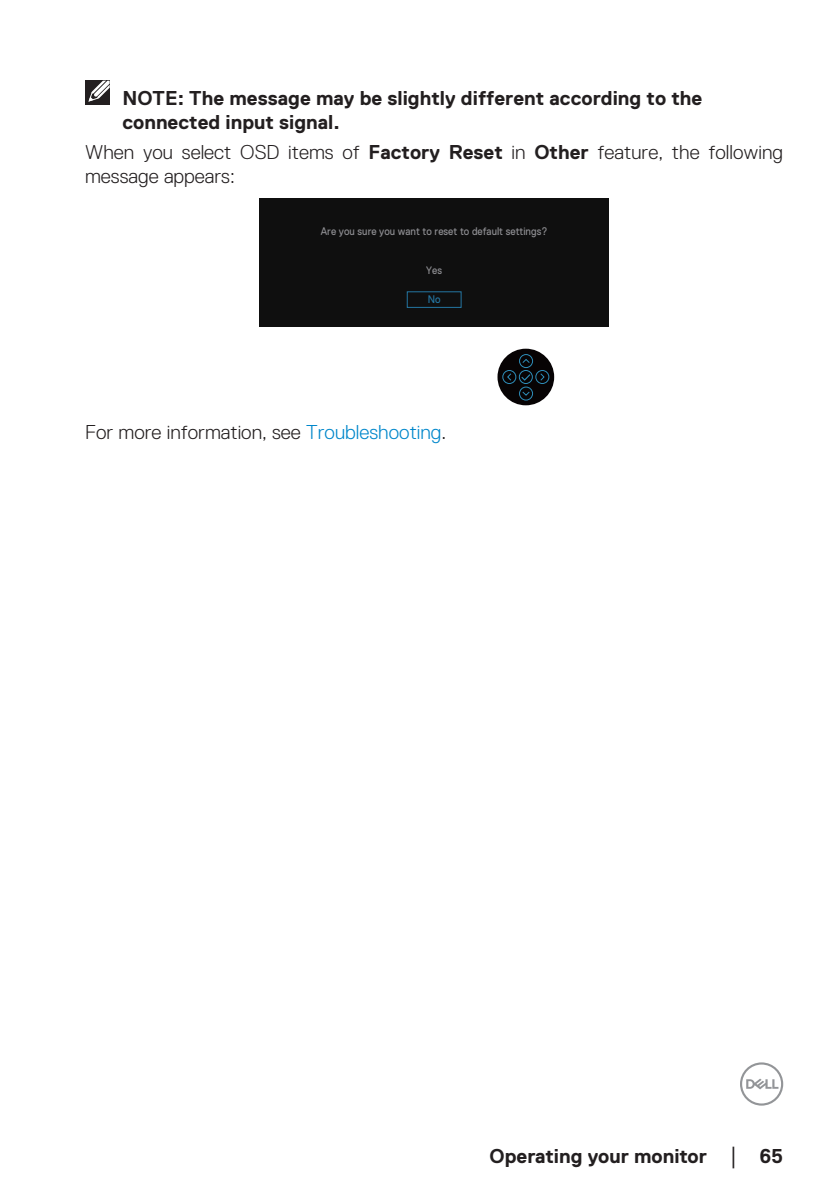
<style>
.page{position:relative;width:840px;height:1191px;background:#fff}
.page>*{position:absolute;margin:0;border:0;box-sizing:border-box;transform-origin:0 0}
.text{font:300 20px/24px "Dell Replica";color:#231f20}
.Copyright{font:700 20px/24px "Dell Replica";color:#231f20}
.t1{font:11px "Dell Replica";color:#8c8c90;scale:.92 1}
.t2{font:11px "Dell Replica";color:#2476a2;scale:.92 1}
.s1{font-weight:700}
.s2{color:#0087cb}
.s3{font-family:"Times New Roman";font-weight:400;font-size:18px}
</style>
<div class="page">
<svg style="left:740px;top:1062px;width:42px;height:43px"></svg>
<div style="left:85px;top:81px;width:24px;height:24px;background:#231f20"></div>
<svg style="left:88px;top:81px;width:22px;height:22px"></svg>
<div style="left:259px;top:198px;width:349px;height:128px;background:#0f0f0f"></div>
<div style="left:497px;top:349px;width:57px;height:56px;background:#070304;border-radius:50%"></div>
<svg style="left:501px;top:354px;width:48px;height:47px"></svg>
<div style="left:406px;top:291px;width:55px;height:17px;border:1px solid #2476a2"></div>
<p class="Copyright" style="left:122px;top:86px;width:581px">NOTE: The message may be slightly different according to the connected input signal.</p>
<p class="text" style="left:85px;top:140px;width:699px">When you select OSD items of <span class="s1">Factory Reset</span> in <span class="s1">Other</span> feature, the following message appears:</p>
<p class="t1" style="left:321px;top:225px;width:247px">Are you sure you want to reset to default settings?</p>
<p class="t1" style="left:426px;top:264px;width:19px">Yes</p>
<p class="t2" style="left:427px;top:293px;width:15px">No</p>
<p class="text" style="left:85px;top:420px;width:362px">For more information, see <span class="s2">Troubleshooting</span>.</p>
<p class="Copyright" style="left:489px;top:1143px;width:295px">Operating your monitor <span class="s3">│</span> 65</p>
</div>
